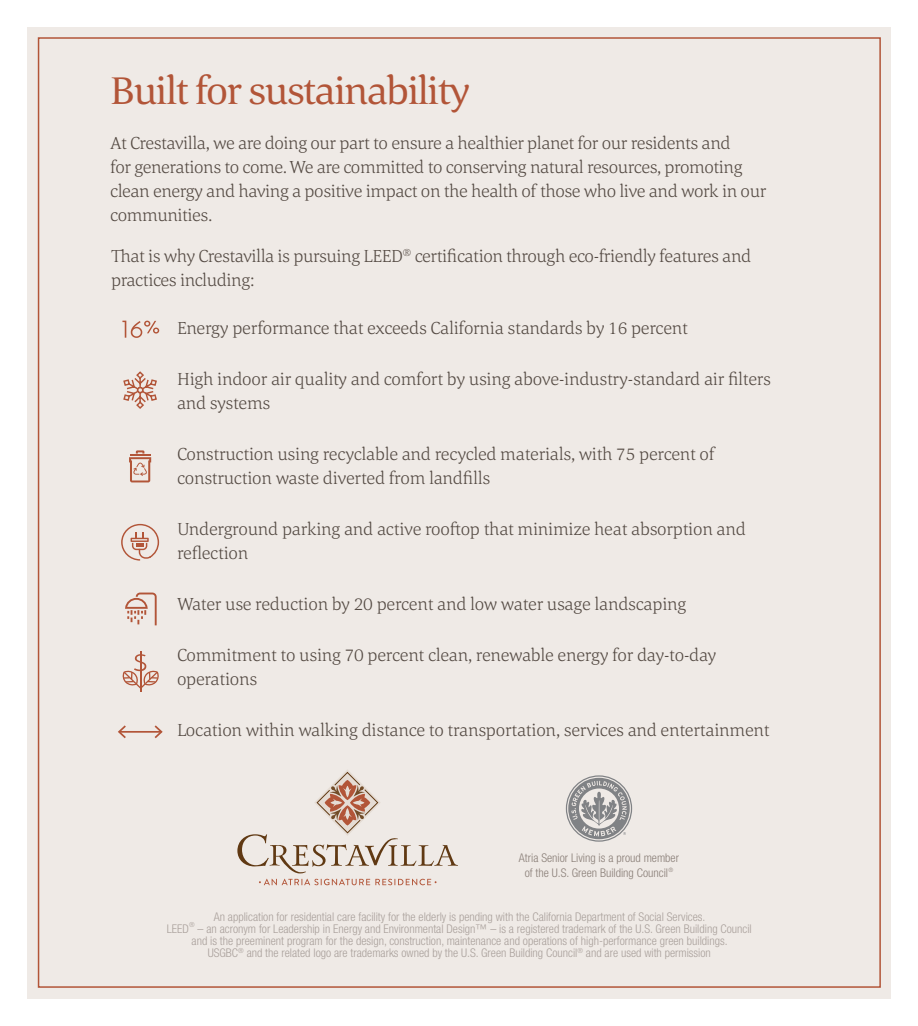
<style>
.page{position:relative;width:918px;height:1026px;background:#fff}
.page>*{position:absolute;margin:0;border:0;box-sizing:border-box;transform-origin:0 0}
.t1{font:39.9px "Corda";letter-spacing:-.04em;color:#b25538}
.t2{font:300 18px/24px "Corda";letter-spacing:-.01em;color:#544a43}
.t3{font:300 condensed 12px "Helvetica Neue LT Std";color:#a9a09b}
.t4{font:300 condensed 12px/15px "Helvetica Neue LT Std";color:#897e77;text-align:center}
.t5{font:300 condensed 7.05px "Helvetica Neue LT Std";color:#a9a09b}
</style>
<div class="page">
<div style="left:27px;top:27px;width:864px;height:972px;background:#efeae6"></div>
<svg style="left:237px;top:770px;width:221px;height:103px"></svg>
<svg style="left:259px;top:879px;width:178px;height:6px"></svg>
<svg style="left:566px;top:775px;width:66px;height:67px"></svg>
<svg style="left:125px;top:592px;width:32px;height:34px"></svg>
<svg style="left:123px;top:371px;width:34px;height:38px"></svg>
<svg style="left:129px;top:450px;width:22px;height:32px"></svg>
<hr style="left:130px;top:454px;width:20px;height:2px;background:#b25538">
<svg style="left:121px;top:524px;width:38px;height:37px"></svg>
<hr style="left:140px;top:651px;width:1px;height:41px;background:#b25538">
<svg style="left:122px;top:654px;width:37px;height:35px"></svg>
<hr style="left:119px;top:731px;width:42px;height:2px;background:#b25538">
<svg style="left:118px;top:725px;width:10px;height:14px"></svg>
<svg style="left:153px;top:725px;width:10px;height:14px"></svg>
<svg style="left:122px;top:321px;width:37px;height:17px"></svg>
<h1 class="t1" style="left:110px;top:65px;width:361px">Built for sustainability</h1>
<p class="t2" style="left:110px;top:130px;width:658px">At Crestavilla, we are doing our part to ensure a healthier planet for our residents and<br>for generations to come. We are committed to conserving natural resources, promoting clean energy and having a positive impact on the health of those who live and work in our communities.</p>
<p class="t2" style="left:111px;top:243px;width:642px">That is why Crestavilla is pursuing LEED<sup>®</sup> certification through eco-friendly features and practices including:</p>
<p class="t2" style="left:177px;top:315px;width:512px">Energy performance that exceeds California standards by 16 percent</p>
<p class="t2" style="left:177px;top:366px;width:595px">High indoor air quality and comfort by using above-industry-standard air filters and systems</p>
<p class="t2" style="left:177px;top:441px;width:539px">Construction using recyclable and recycled materials, with 75 percent of construction waste diverted from landfills</p>
<p class="t2" style="left:177px;top:516px;width:570px">Underground parking and active rooftop that minimize heat absorption and reflection</p>
<p class="t2" style="left:177px;top:591px;width:511px">Water use reduction by 20 percent and low water usage landscaping</p>
<p class="t2" style="left:177px;top:642px;width:541px">Commitment to using 70 percent clean, renewable energy for day-to-day operations</p>
<p class="t2" style="left:177px;top:717px;width:594px">Location within walking distance to transportation, services and entertainment</p>
<p class="t4" style="left:519px;top:850px;width:162px">Atria Senior Living is a proud member of the U.S. Green Building Council<sup>®</sup></p>
<p class="t3" style="left:214px;top:910px;width:493px">An application for residential care facility for the elderly is pending with the California Department of Social Services.</p>
<p class="t3" style="left:167px;top:922px;width:24px">LEED</p>
<p class="t5" style="left:189px;top:921px;width:7px">®</p>
<p class="t3" style="left:198px;top:922px;width:556px">– an acronym for Leadership in Energy and Environmental Design™ – is a registered trademark of the U.S. Green Building Council</p>
<p class="t3" style="left:192px;top:934px;width:538px">and is the preeminent program for the design, construction, maintenance and operations of high-performance green buildings.</p>
<p class="t3" style="left:208px;top:946px;width:505px">USGBC<sup>®</sup> and the related logo are trademarks owned by the U.S. Green Building Council<sup>®</sup> and are used with permission</p>
</div>
